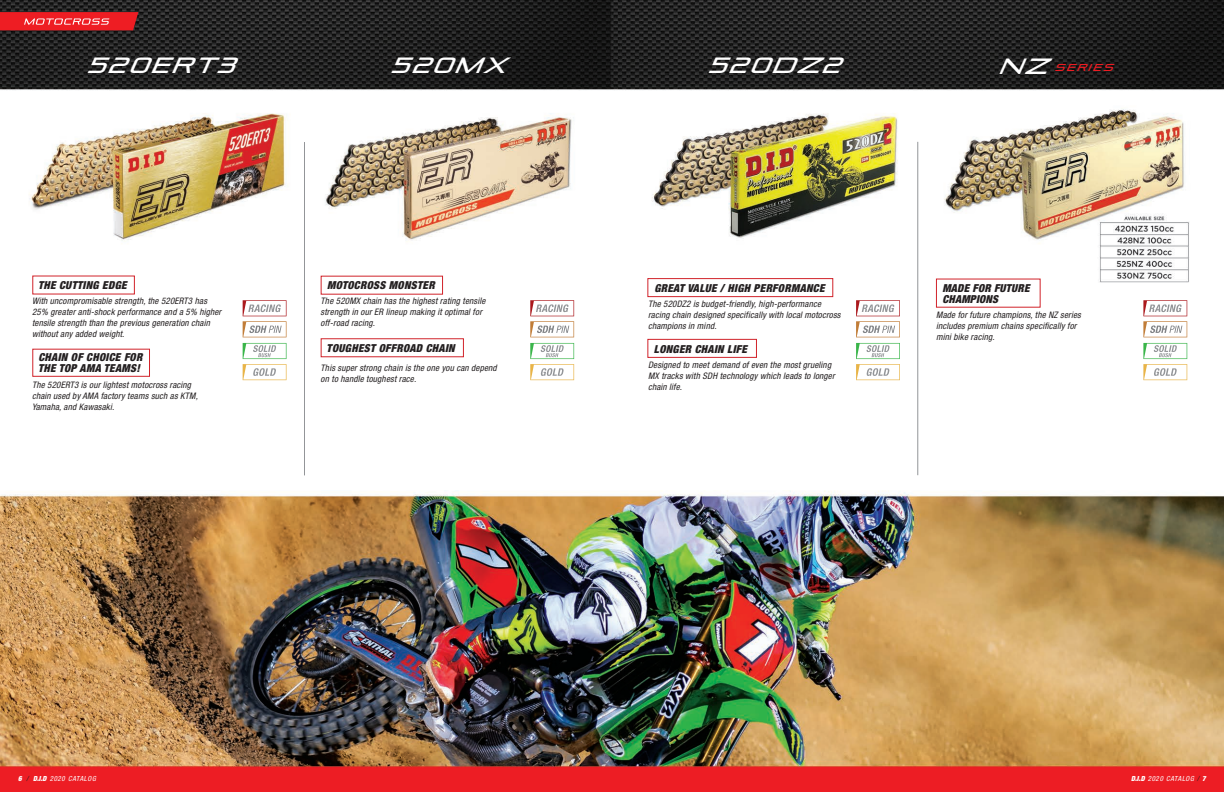
<style>
.page{position:relative;width:1224px;height:792px;background:#fff}
.page>*{position:absolute;margin:0;border:0;box-sizing:border-box;transform-origin:0 0}
.t1{font:italic 22px "Pirulen Rg";color:#fff}
.t2{font:italic 900 condensed 11px/11px "Helvetica Neue";letter-spacing:.03em;color:#231f20}
.t3{font:italic 10px "Pirulen Rg";color:#ee1d23}
.t4{font:italic condensed 9px/11px "Helvetica Neue";letter-spacing:.02em;color:#231f20}
.t5{font:italic condensed 7px "Helvetica Neue";letter-spacing:.1em;color:#fff}
.s1{font-size:22px;color:#fff}
.s2{font-weight:900}
.s3{color:#231f20}
</style>
<div class="page">
<img style="left:0;top:0;width:1224px;height:792px">
<div style="left:33px;top:349px;width:117px;height:28px;border:1px solid #d1232a"></div>
<div style="left:648px;top:278px;width:185px;height:19px;border:1px solid #d1232a"></div>
<div style="left:648px;top:339px;width:109px;height:19px;border:1px solid #d1232a"></div>
<hr style="left:918px;top:142px;width:1px;height:333px;background:#939598">
<hr style="left:304px;top:142px;width:1px;height:333px;background:#939598">
<svg style="left:243px;top:343px;width:44px;height:37px"></svg>
<svg style="left:243px;top:300px;width:44px;height:37px"></svg>
<svg style="left:530px;top:343px;width:44px;height:37px"></svg>
<svg style="left:530px;top:300px;width:44px;height:37px"></svg>
<svg style="left:856px;top:343px;width:44px;height:37px"></svg>
<svg style="left:856px;top:300px;width:44px;height:37px"></svg>
<svg style="left:1143px;top:343px;width:44px;height:37px"></svg>
<svg style="left:1143px;top:300px;width:44px;height:37px"></svg>
<svg style="left:0;top:12px;width:138px;height:18px"></svg>
<h1 class="t1" style="left:86px;top:52px;width:161px">520ERT3</h1>
<h1 class="t1" style="left:390px;top:52px;width:128px">520MX</h1>
<h1 class="t1" style="left:707px;top:52px;width:146px">520DZ2</h1>
<p class="t2" style="left:38px;top:279px;width:90px">THE CUTTING EDGE</p>
<p class="t4" style="left:32px;top:295px;width:191px">With uncompromisable strength, the 520ERT3 has 25% greater anti-shock performance and a 5% higher tensile strength than the previous generation chain without any added weight.</p>
<p class="t2" style="left:38px;top:351px;width:106px">CHAIN OF CHOICE FOR<br>THE TOP AMA TEAMS!</p>
<p class="t4" style="left:32px;top:379px;width:167px">The 520ERT3 is our lightest motocross racing chain used by AMA factory teams such as KTM,<br>Yamaha, and Kawasaki.</p>
<p class="t2" style="left:327px;top:280px;width:109px">MOTOCROSS MONSTER</p>
<p class="t4" style="left:321px;top:296px;width:166px">The 520MX chain has the highest rating tensile strength in our ER lineup making it optimal for off-road racing.</p>
<p class="t2" style="left:327px;top:342px;width:130px">TOUGHEST OFFROAD CHAIN</p>
<p class="t4" style="left:321px;top:362px;width:178px">This super strong chain is the one you can depend on to handle toughest race.</p>
<p class="t2" style="left:654px;top:282px;width:172px">GREAT VALUE / HIGH PERFORMANCE</p>
<p class="t4" style="left:648px;top:298px;width:194px">The 520DZ2 is budget-friendly, high-performance racing chain designed specifically with local motocross champions in mind.</p>
<p class="t2" style="left:654px;top:343px;width:95px">LONGER CHAIN LIFE</p>
<p class="t4" style="left:648px;top:359px;width:188px">Designed to meet demand of even the most grueling<br>MX tracks with SDH technology which leads to longer chain life.</p>
<p class="t3" style="left:998px;top:61px;width:121px"><span class="s1">NZ</span>SERIES</p>
<p class="t2" style="left:942px;top:283px;width:89px">MADE FOR FUTURE<br>CHAMPIONS</p>
<p class="t4" style="left:936px;top:310px;width:146px">Made for future champions, the NZ series includes premium chains specifically for mini bike racing.</p>
<p class="t5" style="left:18px;top:774px;width:79px"><span class="s2">6</span> <span class="s3">/</span> <span class="s2">D.I.D</span> 2020 CATALOG</p>
<p class="t5" style="left:1131px;top:774px;width:76px"><span class="s2">D.I.D</span> 2020 CATALOG <span class="s3">/</span> <span class="s2">7</span></p>
</div>
